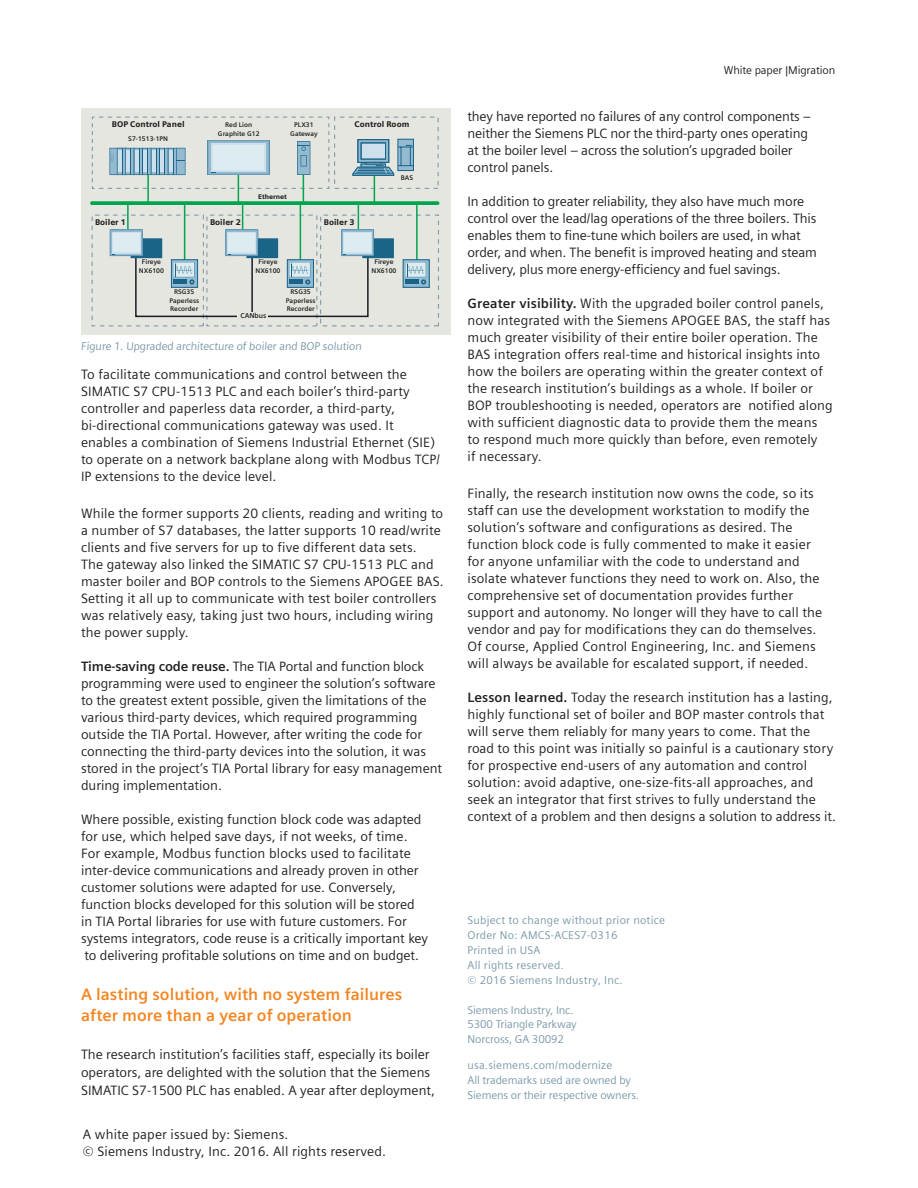
<style>
.page{position:relative;width:918px;height:1188px;background:#fff}
.page>*{position:absolute;margin:0;border:0;box-sizing:border-box;transform-origin:0 0}
._04__Copy___9pt_4mm{font:700 16.5px "Siemens Sans OT";color:#f58520}
._04__Copy___9pt_4mm-2{font:13.5px/17px "Siemens Sans OT";letter-spacing:.01em;color:#231f20}
._04__Copy___9pt_4mm-3{font:13.5px/17px "Siemens Sans OT";letter-spacing:-.01em;color:#231f20}
._03__URL_sector_clai{font:13.5px "Siemens Sans OT";letter-spacing:.01em;color:#231f20}
._04__Copy___9pt_4mm-4{font:11.25px/14.9px "Siemens Sans OT";letter-spacing:.01em;color:#7b99a9}
._04__Copy___9pt_4mm-5{font:11.25px/14.9px "Siemens Sans OT";letter-spacing:-.01em;color:#7b99a9}
._04__Copy___9pt_4mm-6{font:11.25px "Siemens Sans OT";letter-spacing:-.01em;color:#231f20}
.t1{font:900 8.25px "Siemens Sans";color:#231f20}
._04__Copy___9pt_4mm-7{font:700 7.2px "Siemens Sans OT";letter-spacing:-.01em;color:#231f20}
.t2{font:700 6.75px/8.6px "Siemens Sans OT";color:#231f20;text-align:center}
.t3{font:900 6.75px "Siemens Sans";color:#231f20}
.s1{font-weight:700}
</style>
<div class="page">
<div style="left:81px;top:108px;width:369px;height:227px;background:#e6e6e1"></div>
<div style="left:334px;top:117px;width:105px;height:72px;border:1px dashed #859ba9"></div>
<div style="left:92px;top:215px;width:112px;height:111px;border:1px dashed #859ba9"></div>
<div style="left:206px;top:215px;width:111px;height:111px;border:1px dashed #859ba9"></div>
<div style="left:320px;top:215px;width:119px;height:111px;border:1px dashed #859ba9"></div>
<div style="left:362px;top:238px;width:32px;height:20px;background:#1a6487"></div>
<hr style="left:127px;top:203px;width:2px;height:32px;background:#00a54f">
<hr style="left:242px;top:203px;width:1px;height:32px;background:#00a54f">
<hr style="left:358px;top:203px;width:1px;height:32px;background:#00a54f">
<hr style="left:184px;top:203px;width:1px;height:61px;background:#00a54f">
<hr style="left:300px;top:203px;width:1px;height:61px;background:#00a54f">
<hr style="left:416px;top:203px;width:2px;height:61px;background:#00a54f">
<svg style="left:360px;top:141px;width:27px;height:4px"></svg>
<div style="left:358px;top:139px;width:31px;height:24px;border:1px solid #1a6487"></div>
<div style="left:398px;top:139px;width:15px;height:32px;background:#93bad1"></div>
<div style="left:398px;top:139px;width:16px;height:32px;border:1px solid #1a6487"></div>
<svg style="left:352px;top:145px;width:61px;height:56px"></svg>
<svg style="left:91px;top:116px;width:239px;height:86px"></svg>
<div style="left:211px;top:143px;width:55px;height:28px;background:linear-gradient(to right,#dcecf1,#dcecf1)"></div>
<div style="left:213px;top:145px;width:50px;height:24px;background:#dcecf1"></div>
<div style="left:403px;top:260px;width:26px;height:27px;background:#93bad1"></div>
<div style="left:403px;top:260px;width:26px;height:28px;border:1px solid #1a6487"></div>
<svg style="left:110px;top:230px;width:264px;height:88px"></svg>
<svg style="left:344px;top:232px;width:28px;height:21px"></svg>
<div style="left:345px;top:233px;width:26px;height:19px;background:#dcecf1"></div>
<svg style="left:405px;top:262px;width:21px;height:23px"></svg>
<hr style="left:405px;top:280px;width:14px;height:4px;background:#1a6487">
<svg style="left:92px;top:201px;width:346px;height:4px"></svg>
<div style="left:237px;top:312px;width:31px;height:9px;background:#e6e6e1"></div>
<p class="t1" style="left:112px;top:119px;width:74px">BOP Control Panel</p>
<p class="t1" style="left:355px;top:119px;width:56px">Control Room</p>
<p class="t2" style="left:218px;top:121px;width:43px">Red Lion<br>Graphite G12</p>
<p class="t2" style="left:290px;top:121px;width:29px">PLX31<br>Gateway</p>
<p class="t2" style="left:128px;top:134px;width:41px">S7-1513-1PN</p>
<p class="t3" style="left:258px;top:193px;width:30px">Ethernet</p>
<p class="t1" style="left:95px;top:217px;width:32px">Boiler 1</p>
<p class="t1" style="left:210px;top:217px;width:32px">Boiler 2</p>
<p class="t1" style="left:324px;top:217px;width:32px">Boiler 3</p>
<p class="t2" style="left:139px;top:258px;width:27px">Fireye<br>NX6100</p>
<p class="t2" style="left:255px;top:258px;width:27px">Fireye<br>NX6100</p>
<p class="t2" style="left:169px;top:287px;width:31px">RSG35<br>Paperless<br>Recorder</p>
<p class="t2" style="left:286px;top:287px;width:31px">RSG35<br>Paperless<br>Recorder</p>
<p class="_04__Copy___9pt_4mm-7" style="left:240px;top:312px;width:27px">CANbus</p>
<p class="t3" style="left:239px;top:313px;width:28px">CANbus</p>
<p class="t2" style="left:401px;top:174px;width:14px">BAS</p>
<p class="t2" style="left:371px;top:258px;width:27px">Fireye<br>NX6100</p>
<p class="_04__Copy___9pt_4mm-4" style="left:81px;top:339px;width:283px">Figure 1. Upgraded architecture of boiler and BOP solution</p>
<p class="_04__Copy___9pt_4mm-2" style="left:81px;top:366px;width:361px">To facilitate communications and control between the SIMATIC S7 CPU-1513 PLC and each boiler’s third-party controller and paperless data recorder, a third-party, bi-directional communications gateway was used. It enables a combination of Siemens Industrial Ethernet (SIE) to operate on a network backplane along with Modbus TCP/ IP extensions to the device level.</p>
<p class="_04__Copy___9pt_4mm-2" style="left:81px;top:505px;width:364px">While the former supports 20 clients, reading and writing to a number of S7 databases, the latter supports 10 read/write clients and five servers for up to five different data sets.<br>The gateway also linked the SIMATIC S7 CPU-1513 PLC and master boiler and BOP controls to the Siemens APOGEE BAS.<br>Setting it all up to communicate with test boiler controllers was relatively easy, taking just two hours, including wiring the power supply.</p>
<p class="_04__Copy___9pt_4mm-2" style="left:81px;top:658px;width:363px"><span class="s1">Time-saving code reuse.</span> The TIA Portal and function block programming were used to engineer the solution’s software to the greatest extent possible, given the limitations of the various third-party devices, which required programming outside the TIA Portal. However, after writing the code for connecting the third-party devices into the solution, it was stored in the project’s TIA Portal library for easy management during implementation.</p>
<p class="_04__Copy___9pt_4mm-2" style="left:81px;top:811px;width:349px">Where possible, existing function block code was adapted for use, which helped save days, if not weeks, of time.<br>For example, Modbus function blocks used to facilitate inter-device communications and already proven in other customer solutions were adapted for use. Conversely, function blocks developed for this solution will be stored in TIA Portal libraries for use with future customers. For systems integrators, code reuse is a critically important key to delivering profitable solutions on time and on budget.</p>
<p class="_04__Copy___9pt_4mm" style="left:81px;top:985px;width:323px">A lasting solution, with no system failures</p>
<p class="_04__Copy___9pt_4mm" style="left:81px;top:1006px;width:272px">after more than a year of operation</p>
<p class="_04__Copy___9pt_4mm-2" style="left:81px;top:1045px;width:356px;line-height:18px">The research institution’s facilities staff, especially its boiler operators, are delighted with the solution that the Siemens<br>SIMATIC S7-1500 PLC has enabled. A year after deployment,</p>
<p class="_03__URL_sector_clai" style="left:83px;top:1127px;width:207px">A white paper issued by: Siemens.</p>
<p class="_03__URL_sector_clai" style="left:83px;top:1144px;width:305px">© Siemens Industry, Inc. 2016. All rights reserved.</p>
<p class="_04__Copy___9pt_4mm-6" style="left:724px;top:64px;width:113px">White paper |Migration</p>
<p class="_04__Copy___9pt_4mm-3" style="left:468px;top:108px;width:345px">they have reported no failures of any control components – neither the Siemens PLC nor the third-party ones operating at the boiler level – across the solution’s upgraded boiler control panels.</p>
<p class="_04__Copy___9pt_4mm-3" style="left:468px;top:193px;width:351px">In addition to greater reliability, they also have much more control over the lead/lag operations of the three boilers. This enables them to fine-tune which boilers are used, in what order, and when. The benefit is improved heating and steam delivery, plus more energy-efficiency and fuel savings.</p>
<p class="_04__Copy___9pt_4mm-2" style="left:468px;top:295px;width:367px"><span class="s1">Greater visibility.</span> With the upgraded boiler control panels, now integrated with the Siemens APOGEE BAS, the staff has much greater visibility of their entire boiler operation. The BAS integration offers real-time and historical insights into how the boilers are operating within the greater context of the research institution’s buildings as a whole. If boiler or BOP troubleshooting is needed, operators are notified along with sufficient diagnostic data to provide them the means to respond much more quickly than before, even remotely<br>if necessary.</p>
<p class="_04__Copy___9pt_4mm-2" style="left:468px;top:485px;width:356px">Finally, the research institution now owns the code, so its staff can use the development workstation to modify the solution’s software and configurations as desired. The function block code is fully commented to make it easier for anyone unfamiliar with the code to understand and isolate whatever functions they need to work on. Also, the comprehensive set of documentation provides further support and autonomy. No longer will they have to call the vendor and pay for modifications they can do themselves.<br>Of course, Applied Control Engineering, Inc. and Siemens will always be available for escalated support, if needed.</p>
<p class="_04__Copy___9pt_4mm-2" style="left:468px;top:689px;width:370px"><span class="s1">Lesson learned.</span> Today the research institution has a lasting, highly functional set of boiler and BOP master controls that will serve them reliably for many years to come. That the road to this point was initially so painful is a cautionary story for prospective end-users of any automation and control solution: avoid adaptive, one-size-fits-all approaches, and seek an integrator that first strives to fully understand the context of a problem and then designs a solution to address it.</p>
<p class="_04__Copy___9pt_4mm-4" style="left:468px;top:913px;width:199px">Subject to change without prior notice<br>Order No: AMCS-ACES7-0316<br>Printed in USA<br>All rights reserved.<br>© 2016 Siemens Industry, Inc.</p>
<p class="_04__Copy___9pt_4mm-5" style="left:468px;top:1002px;width:111px">Siemens Industry, Inc.<br>5300 Triangle Parkway<br>Norcross, GA 30092</p>
<p class="_04__Copy___9pt_4mm-5" style="left:468px;top:1058px;width:173px">usa.siemens.com/modernize<br>All trademarks used are owned by<br>Siemens or their respective owners.</p>
</div>
